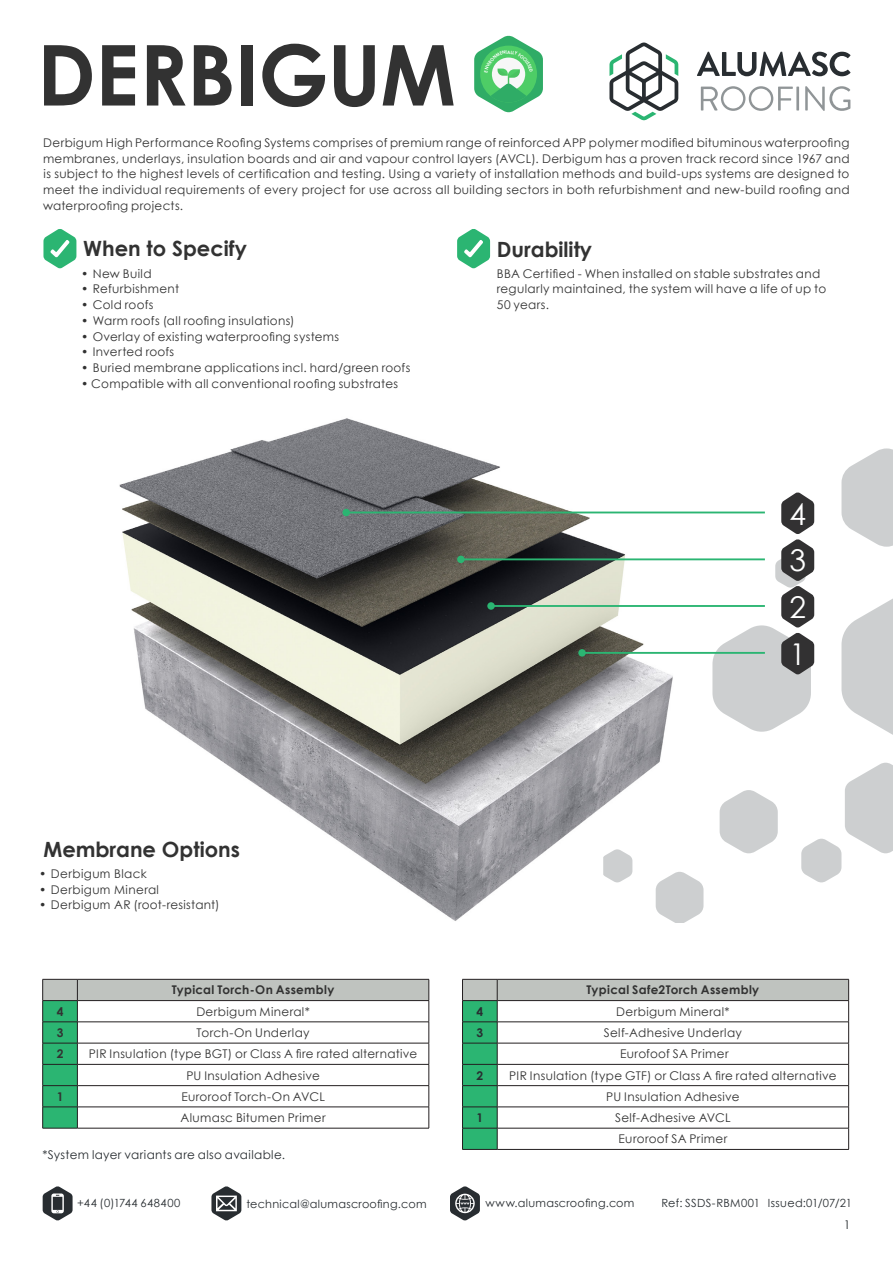
<style>
.page{position:relative;width:893px;height:1263px;background:#fff}
.page>*{position:absolute;margin:0;border:0;box-sizing:border-box;transform-origin:0 0}
.main_headlines{font:700 84px "Century Gothic";letter-spacing:-.01em;color:#323232}
.copy_text{font:30px "Century Gothic";color:#fff}
.sub_page_headings{font:700 21px "Century Gothic";color:#323232}
.copy_text-2{font:12px/15.8px "Century Gothic";letter-spacing:.03em;color:#323232;text-align:justify}
.copy_text-3{font:700 12px "Century Gothic";letter-spacing:.025em;color:#323232}
.copy_text-4{font:12px "Century Gothic";letter-spacing:.03em;color:#282d31}
.copy_text-5{font:700 12px "Century Gothic";color:#282d31}
.t1{font:11.25px "Century Gothic";letter-spacing:.025em;color:#282d31}
.t2{font:11.25px "Century Gothic";letter-spacing:.045em;color:#282d31}
</style>
<div class="page">
<svg style="left:697px;top:52px;width:153px;height:24px"></svg>
<svg style="left:701px;top:86px;width:92px;height:25px"></svg>
<hr style="left:796px;top:87px;width:3px;height:24px;background:#909597">
<svg style="left:805px;top:86px;width:45px;height:25px"></svg>
<svg style="left:609px;top:43px;width:69px;height:77px"></svg>
<svg style="left:43px;top:229px;width:33px;height:39px"></svg>
<svg style="left:457px;top:229px;width:33px;height:39px"></svg>
<svg style="left:841px;top:598px;width:52px;height:137px"></svg>
<svg style="left:841px;top:448px;width:52px;height:99px;fill:#cdcfd0"></svg>
<svg style="left:720px;top:790px;width:58px;height:63px"></svg>
<svg style="left:680px;top:872px;width:23px;height:51px"></svg>
<svg style="left:801px;top:763px;width:92px;height:119px"></svg>
<img style="left:119px;top:418px;width:561px;height:505px">
<hr style="left:346px;top:511px;width:419px;height:2px;background:#2bb572">
<div style="left:342px;top:509px;width:8px;height:7px;background:#2bb572;border-radius:50%"></div>
<hr style="left:461px;top:558px;width:304px;height:2px;background:#2bb572">
<div style="left:457px;top:556px;width:8px;height:7px;background:#2bb572;border-radius:50%"></div>
<hr style="left:491px;top:605px;width:274px;height:2px;background:#2bb572">
<div style="left:487px;top:602px;width:8px;height:8px;background:#2bb572;border-radius:50%"></div>
<hr style="left:582px;top:652px;width:183px;height:2px;background:#2bb572">
<div style="left:578px;top:649px;width:8px;height:8px;background:#2bb572;border-radius:50%"></div>
<svg style="left:712px;top:492px;width:102px;height:240px"></svg>
<svg style="left:43px;top:1186px;width:30px;height:34px"></svg>
<svg style="left:450px;top:1186px;width:30px;height:34px"></svg>
<svg style="left:211px;top:1186px;width:30px;height:34px"></svg>
<svg style="left:42px;top:979px;width:388px;height:149px"></svg>
<hr style="left:42px;top:1128px;width:35px;height:1px;background:#231f20">
<hr style="left:77px;top:1128px;width:352px;height:1px;background:#231f20">
<svg style="left:462px;top:979px;width:387px;height:170px"></svg>
<hr style="left:462px;top:1149px;width:35px;height:1px;background:#231f20">
<hr style="left:497px;top:1149px;width:352px;height:1px;background:#231f20">
<svg style="left:474px;top:36px;width:69px;height:76px"></svg>
<p class="main_headlines" style="left:37px;top:11px;width:420px">DERBIGUM</p>
<p class="copy_text-2" style="left:43px;top:134px;width:808px">Derbigum High Performance Roofing Systems comprises of premium range of reinforced APP polymer modified bituminous waterproofing membranes, underlays, insulation boards and air and vapour control layers (AVCL). Derbigum has a proven track record since 1967 and is subject to the highest levels of certification and testing. Using a variety of installation methods and build-ups systems are designed to meet the individual requirements of every project for use across all building sectors in both refurbishment and new-build roofing and waterproofing projects.</p>
<p class="sub_page_headings" style="left:83px;top:232px;width:165px">When to Specify</p>
<p class="copy_text-2" style="left:81px;top:265px;width:72px">• New Build</p>
<p class="copy_text-2" style="left:81px;top:281px;width:99px">• Refurbishment</p>
<p class="copy_text-2" style="left:81px;top:297px;width:74px">• Cold roofs</p>
<p class="copy_text-2" style="left:81px;top:312px;width:215px">• Warm roofs (all roofing insulations)</p>
<p class="copy_text-2" style="left:81px;top:328px;width:260px">• Overlay of existing waterproofing systems</p>
<p class="copy_text-2" style="left:81px;top:344px;width:95px">• Inverted roofs</p>
<p class="copy_text-2" style="left:81px;top:360px;width:331px">• Buried membrane applications incl. hard/green roofs</p>
<p class="copy_text-2" style="left:81px;top:375px;width:318px">• Compatible with all conventional roofing substrates</p>
<p class="sub_page_headings" style="left:497px;top:233px;width:97px">Durability</p>
<p class="copy_text-2" style="left:497px;top:265px;width:331px;text-align:left">BBA Certified - When installed on stable substrates and regularly maintained, the system will have a life of up to<br>50 years.</p>
<p class="copy_text" style="left:789px;top:493px;width:18px">4</p>
<p class="copy_text" style="left:789px;top:540px;width:18px">3</p>
<p class="copy_text" style="left:789px;top:586px;width:18px">2</p>
<p class="copy_text" style="left:789px;top:633px;width:18px">1</p>
<p class="sub_page_headings" style="left:43px;top:833px;width:198px">Membrane Options</p>
<p class="copy_text-2" style="left:39px;top:865px;width:109px">• Derbigum Black</p>
<p class="copy_text-2" style="left:39px;top:881px;width:121px">• Derbigum Mineral</p>
<p class="copy_text-2" style="left:39px;top:897px;width:182px">• Derbigum AR (root-resistant)</p>
<p class="copy_text-3" style="left:172px;top:981px;width:164px">Typical Torch-On Assembly</p>
<p class="copy_text-3" style="left:57px;top:1002px;width:8px">4</p>
<p class="copy_text-2" style="left:196px;top:1003px;width:115px">Derbigum Mineral*</p>
<p class="copy_text-3" style="left:57px;top:1023px;width:8px">3</p>
<p class="copy_text-2" style="left:197px;top:1024px;width:114px">Torch-On Underlay</p>
<p class="copy_text-3" style="left:57px;top:1045px;width:8px">2</p>
<p class="copy_text-2" style="left:89px;top:1046px;width:330px">PIR Insulation (type BGT) or Class A fire rated alternative</p>
<p class="copy_text-2" style="left:186px;top:1067px;width:135px">PU Insulation Adhesive</p>
<p class="copy_text-3" style="left:57px;top:1087px;width:8px">1</p>
<p class="copy_text-2" style="left:181px;top:1088px;width:145px">Euroroof Torch-On AVCL</p>
<p class="copy_text-2" style="left:181px;top:1109px;width:147px">Alumasc Bitumen Primer</p>
<p class="copy_text-3" style="left:587px;top:981px;width:174px">Typical Safe2Torch Assembly</p>
<p class="copy_text-5" style="left:476px;top:1002px;width:8px">4</p>
<p class="copy_text-2" style="left:616px;top:1003px;width:115px">Derbigum Mineral*</p>
<p class="copy_text-5" style="left:476px;top:1023px;width:8px">3</p>
<p class="copy_text-2" style="left:604px;top:1024px;width:139px">Self-Adhesive Underlay</p>
<p class="copy_text-2" style="left:620px;top:1046px;width:110px">Eurofoof SA Primer</p>
<p class="copy_text-5" style="left:476px;top:1066px;width:8px">2</p>
<p class="copy_text-2" style="left:509px;top:1067px;width:329px">PIR Insulation (type GTF) or Class A fire rated alternative</p>
<p class="copy_text-2" style="left:606px;top:1088px;width:135px">PU Insulation Adhesive</p>
<p class="copy_text-5" style="left:476px;top:1108px;width:8px">1</p>
<p class="copy_text-2" style="left:615px;top:1109px;width:117px">Self-Adhesive AVCL</p>
<p class="copy_text-2" style="left:618px;top:1131px;width:110px">Euroroof SA Primer</p>
<p class="copy_text-4" style="left:42px;top:1146px;width:244px">*System layer variants are also available.</p>
<p class="t2" style="left:77px;top:1195px;width:105px">+44 (0)1744 648400</p>
<p class="t1" style="left:246px;top:1196px;width:182px">technical@alumascroofing.com</p>
<p class="t1" style="left:486px;top:1195px;width:150px">www.alumascroofing.com</p>
<p class="t1" style="left:661px;top:1195px;width:192px">Ref: SSDS-RBM001 Issued:01/07/21</p>
<p class="copy_text-4" style="left:844px;top:1217px;width:8px">1</p>
</div>
